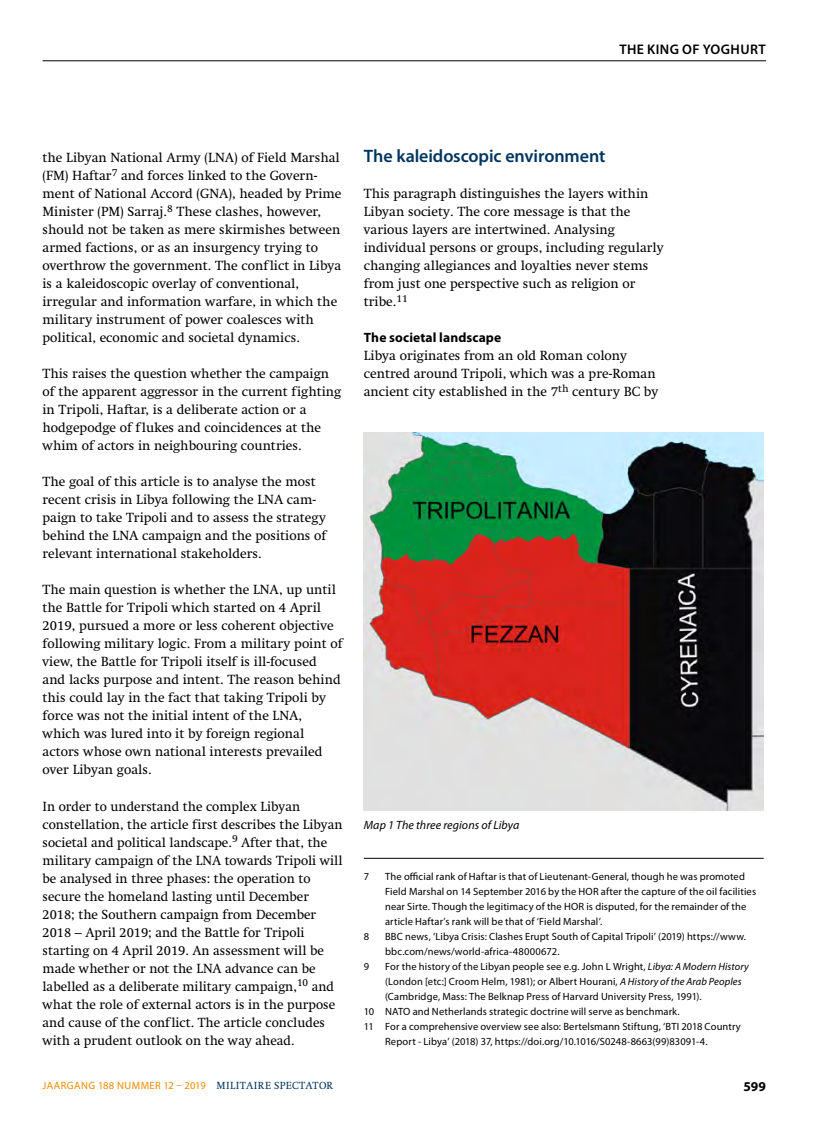
<style>
.page{position:relative;width:817px;height:1136px;background:#fff}
.page>*{position:absolute;margin:0;border:0;box-sizing:border-box;transform-origin:0 0}
.t1{font:600 18px "Myriad Pro";letter-spacing:-.005em;color:#00355f}
.t2{font:600 13.95px "Myriad Pro";letter-spacing:.03em;color:#000}
.t3{font:13.5px/18px "Swift LT Std";color:#000}
.t4{font:700 13.5px "Myriad Pro";letter-spacing:.01em;color:#000}
.t5{font:italic 12px "Myriad Pro";letter-spacing:.005em;color:#000}
.t6{font:10.5px/15px "Myriad Pro";letter-spacing:.01em;color:#000}
.t7{font:10.5px "Myriad Pro";letter-spacing:.045em;color:#f38a00}
.s1{font-style:italic}
.s2{font-family:"Swift LT Std";color:#00355f}
</style>
<div class="page">
<hr style="left:43px;top:60px;width:722px;height:1px;background:#000">
<hr style="left:364px;top:857px;width:399px;height:1px;background:#000">
<img style="left:364px;top:432px;width:399px;height:378px">
<p class="t2" style="left:619px;top:40px;width:145px">The King of Yoghurt</p>
<p class="t3" style="left:43px;top:149px;width:300px">the Libyan National Army (LNA) of Field Marshal (FM) Haftar<sup>7</sup> and forces linked to the Govern&shy;ment of National Accord (GNA), headed by Prime Minister (PM) Sarraj.<sup>8</sup> These clashes, however, should not be taken as mere skirmishes between armed factions, or as an insurgency trying to overthrow the government. The conflict in Libya is a kaleidoscopic overlay of conventional, irregular and information warfare, in which the military instrument of power coalesces with political, economic and societal dynamics.</p>
<p class="t3" style="left:43px;top:365px;width:300px">This raises the question whether the campaign of the apparent aggressor in the current fighting in Tripoli, Haftar, is a deliberate action or a hodgepodge of flukes and coincidences at the whim of actors in neighbouring countries.</p>
<p class="t3" style="left:43px;top:473px;width:285px">The goal of this article is to analyse the most recent crisis in Libya following the LNA cam&shy;paign to take Tripoli and to assess the strategy behind the LNA campaign and the positions of relevant international stakeholders.</p>
<p class="t3" style="left:43px;top:581px;width:301px">The main question is whether the LNA, up until the Battle for Tripoli which started on 4 April 2019, pursued a more or less coherent objective following military logic. From a military point of view, the Battle for Tripoli itself is ill-focused and lacks purpose and intent. The reason behind this could lay in the fact that taking Tripoli by force was not the initial intent of the LNA, which was lured into it by foreign regional actors whose own national interests prevailed over Libyan goals.</p>
<p class="t3" style="left:43px;top:797px;width:301px">In order to understand the complex Libyan constellation, the article first describes the Libyan societal and political landscape.<sup>9</sup> After that, the military campaign of the LNA towards Tripoli will be analysed in three phases: the operation to secure the homeland lasting until December 2018; the Southern campaign from December 2018 – April 2019; and the Battle for Tripoli starting on 4 April 2019. An assessment will be made whether or not the LNA advance can be labelled as a deliberate military campaign,<sup>10</sup> and what the role of external actors is in the purpose and cause of the conflict. The article concludes with a prudent outlook on the way ahead.</p>
<h1 class="t1" style="left:364px;top:145px;width:243px">The kaleidoscopic environment</h1>
<p class="t3" style="left:364px;top:185px;width:301px">This paragraph distinguishes the layers within Libyan society. The core message is that the various layers are intertwined. Analysing individual persons or groups, including regularly changing allegiances and loyalties never stems from just one perspective such as religion or tribe.<sup>11</sup></p>
<p class="t4" style="left:364px;top:329px;width:139px">The societal landscape</p>
<p class="t3" style="left:364px;top:347px;width:296px">Libya originates from an old Roman colony centred around Tripoli, which was a pre-Roman ancient city established in the 7<sup>th</sup> century BC by</p>
<p class="t5" style="left:364px;top:817px;width:157px">Map 1 The three regions of Libya</p>
<p class="t6" style="left:364px;top:868px;width:7px">7</p>
<p class="t6" style="left:385px;top:868px;width:372px">The official rank of Haftar is that of Lieutenant-General, though he was promoted Field Marshal on 14 September 2016 by the HOR after the capture of the oil facilities near Sirte. Though the legitimacy of the HOR is disputed, for the remainder of the article Haftar’s rank will be that of ‘Field Marshal’.</p>
<p class="t6" style="left:364px;top:928px;width:7px">8</p>
<p class="t6" style="left:385px;top:928px;width:362px">BBC news, ‘Libya Crisis: Clashes Erupt South of Capital Tripoli’ (2019) https://www. bbc.com/news/world-africa-48000672.</p>
<p class="t6" style="left:364px;top:958px;width:7px">9</p>
<p class="t6" style="left:385px;top:958px;width:365px">For the history of the Libyan people see e.g. John L Wright, <span class="s1">Libya: A Modern History</span></p>
<p class="t6" style="left:385px;top:973px;width:358px">(London [etc:] Croom Helm, 1981); or Albert Hourani, <span class="s1">A History of the Arab Peoples</span></p>
<p class="t6" style="left:385px;top:988px;width:318px">(Cambridge, Mass: The Belknap Press of Harvard University Press, 1991).</p>
<p class="t6" style="left:364px;top:1003px;width:317px">10 NATO and Netherlands strategic doctrine will serve as benchmark.</p>
<p class="t6" style="left:364px;top:1018px;width:378px">11 For a comprehensive overview see also: Bertelsmann Stiftung, ‘BTI 2018 Country</p>
<p class="t6" style="left:385px;top:1033px;width:324px">Report - Libya’ (2018) 37, https://doi.org/10.1016/S0248-8663(99)83091-4.</p>
<p class="t7" style="left:43px;top:1078px;width:292px">JAARGANG 188 NUMMER 12 – 2019 <span class="s2">MILITAIRE SPECTATOR</span></p>
<p class="t4" style="left:743px;top:1077px;width:24px">599</p>
</div>
